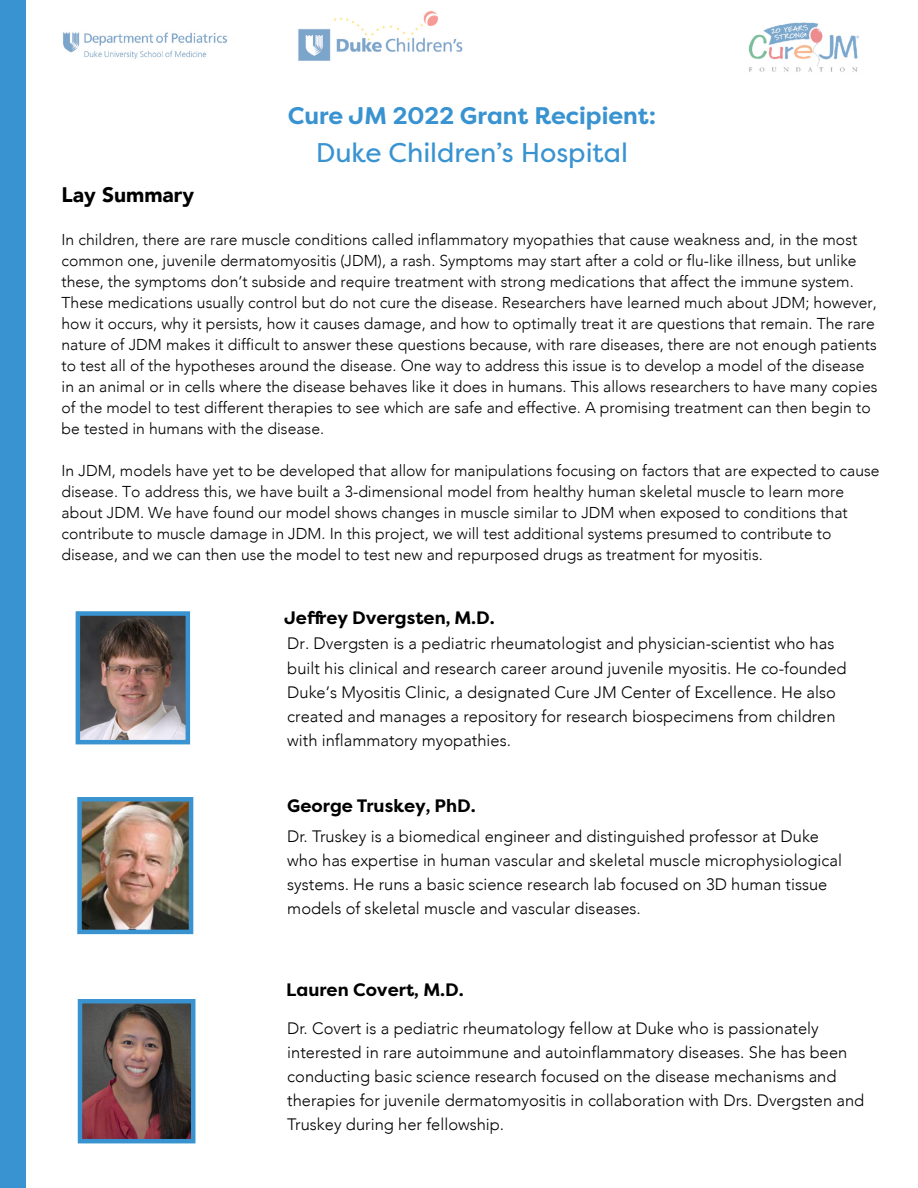
<style>
.page{position:relative;width:918px;height:1188px;background:#fff}
.page>*{position:absolute;margin:0;border:0;box-sizing:border-box;transform-origin:0 0}
.t1{font:27px "Filson Pro";color:#3893d0}
.t2{font:700 24px "Filson Pro";color:#3893d0}
.t3{font:900 21px "Avenir";color:#000}
.t4{font:700 18px "Filson Pro";color:#000}
.t5{font:300 16.5px/24px "Avenir";color:#000}
.t6{font:300 15.75px/21px "Avenir";color:#000}
</style>
<div class="page">
<div style="left:0;top:0;width:26px;height:1188px;background:#3893d0"></div>
<img style="left:748px;top:22px;width:112px;height:50px">
<img style="left:83px;top:1004px;width:107px;height:134px">
<div style="left:78px;top:999px;width:117px;height:144px;border:4px solid #3893d0"></div>
<img style="left:63px;top:32px;width:165px;height:27px">
<img style="left:298px;top:11px;width:165px;height:50px">
<img style="left:81px;top:616px;width:104px;height:123px">
<div style="left:76px;top:611px;width:114px;height:133px;border:4px solid #3893d0"></div>
<img style="left:82px;top:802px;width:106px;height:127px">
<div style="left:77px;top:797px;width:116px;height:137px;border:4px solid #3893d0"></div>
<h2 class="t2" style="left:288px;top:101px;width:370px">Cure JM 2022 Grant Recipient:</h2>
<h1 class="t1" style="left:316px;top:134px;width:314px">Duke Children’s Hospital</h1>
<h3 class="t3" style="left:62px;top:177px;width:134px">Lay Summary</h3>
<p class="t6" style="left:62px;top:229px;width:817px">In children, there are rare muscle conditions called inflammatory myopathies that cause weakness and, in the most common one, juvenile dermatomyositis (JDM), a rash. Symptoms may start after a cold or flu-like illness, but unlike these, the symptoms don’t subside and require treatment with strong medications that affect the immune system.<br>These medications usually control but do not cure the disease. Researchers have learned much about JDM; however, how it occurs, why it persists, how it causes damage, and how to optimally treat it are questions that remain. The rare nature of JDM makes it difficult to answer these questions because, with rare diseases, there are not enough patients to test all of the hypotheses around the disease. One way to address this issue is to develop a model of the disease in an animal or in cells where the disease behaves like it does in humans. This allows researchers to have many copies of the model to test different therapies to see which are safe and effective. A promising treatment can then begin to be tested in humans with the disease.</p>
<p class="t6" style="left:62px;top:460px;width:820px">In JDM, models have yet to be developed that allow for manipulations focusing on factors that are expected to cause disease. To address this, we have built a 3-dimensional model from healthy human skeletal muscle to learn more about JDM. We have found our model shows changes in muscle similar to JDM when exposed to conditions that contribute to muscle damage in JDM. In this project, we will test additional systems presumed to contribute to disease, and we can then use the model to test new and repurposed drugs as treatment for myositis.</p>
<p class="t4" style="left:284px;top:606px;width:212px">Jeffrey Dvergsten, M.D.</p>
<p class="t5" style="left:287px;top:632px;width:561px">Dr. Dvergsten is a pediatric rheumatologist and physician-scientist who has built his clinical and research career around juvenile myositis. He co-founded Duke’s Myositis Clinic, a designated Cure JM Center of Excellence. He also created and manages a repository for research biospecimens from children with inflammatory myopathies.</p>
<p class="t4" style="left:287px;top:794px;width:190px">George Truskey, PhD.</p>
<p class="t5" style="left:287px;top:824px;width:556px">Dr. Truskey is a biomedical engineer and distinguished professor at Duke who has expertise in human vascular and skeletal muscle microphysiological systems. He runs a basic science research lab focused on 3D human tissue models of skeletal muscle and vascular diseases.</p>
<p class="t4" style="left:286px;top:979px;width:179px">Lauren Covert, M.D.</p>
<p class="t5" style="left:287px;top:1016px;width:579px">Dr. Covert is a pediatric rheumatology fellow at Duke who is passionately interested in rare autoimmune and autoinflammatory diseases. She has been conducting basic science research focused on the disease mechanisms and therapies for juvenile dermatomyositis in collaboration with Drs. Dvergsten and Truskey during her fellowship.</p>
</div>
